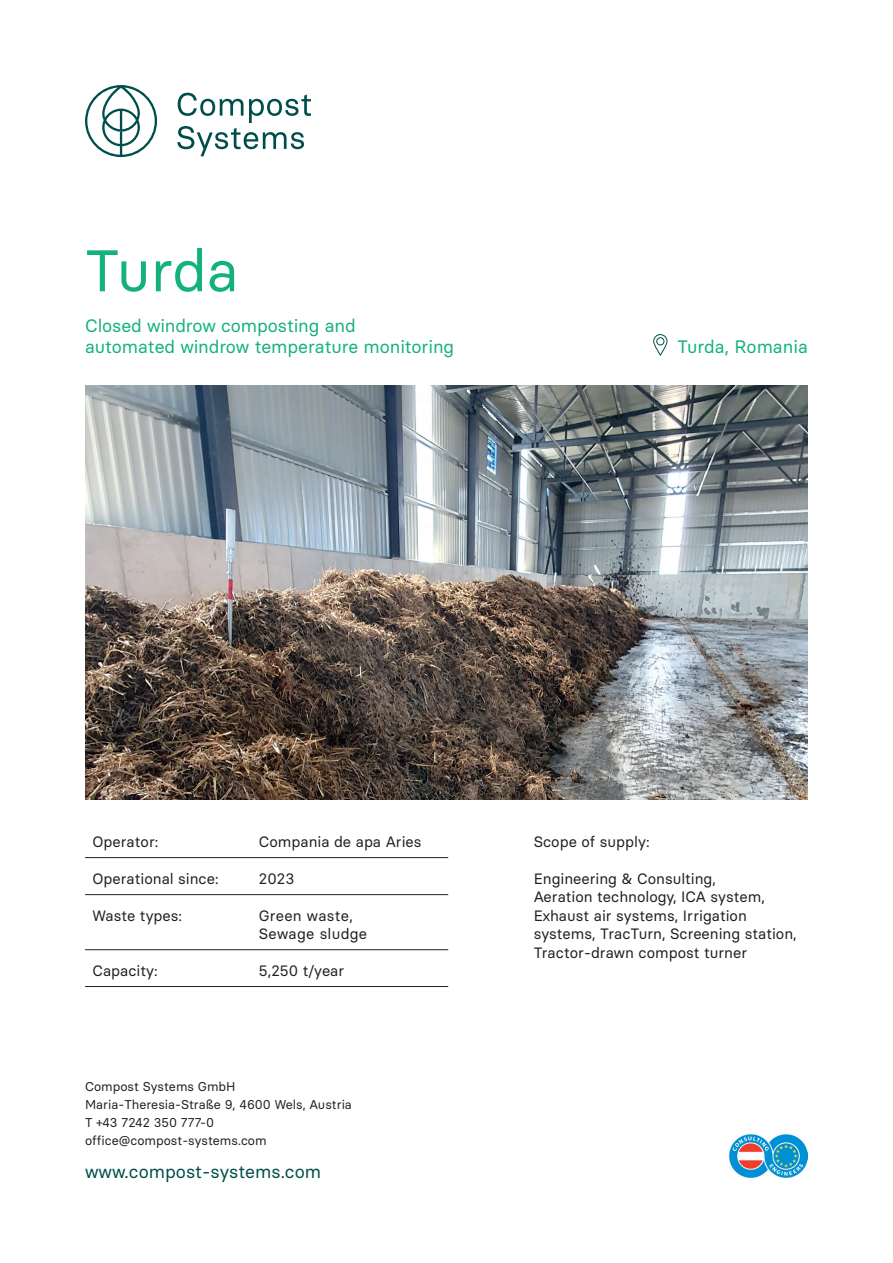
<style>
.page{position:relative;width:893px;height:1263px;background:#fff}
.page>*{position:absolute;margin:0;border:0;box-sizing:border-box;transform-origin:0 0}
.t1{font:58.5px "Basier Circle";letter-spacing:-.01em;color:#13b27b}
.t2{font:18px/21.6px "Basier Circle";letter-spacing:-.005em;color:#13b27b}
.t3{font:18px "Basier Circle";color:#004e4b}
.t4{font:15px/18.5px "Basier Circle";color:#231f20}
.t5{font:15px/18px "Basier Circle";letter-spacing:.02em;color:#231f20}
.t6{font:12.75px/18px "Basier Circle";color:#231f20}
</style>
<div class="page">
<img style="left:85px;top:386px;width:723px;height:414px">
<img style="left:729px;top:1134px;width:79px;height:44px">
<hr style="left:85px;top:857px;width:363px;height:1px;background:#231f20">
<hr style="left:85px;top:894px;width:363px;height:1px;background:#231f20">
<hr style="left:85px;top:949px;width:363px;height:1px;background:#231f20">
<hr style="left:85px;top:986px;width:363px;height:1px;background:#231f20">
<div style="left:653px;top:334px;width:14px;height:22px;border:1px solid #004e4b;border-radius:7px"></div>
<div style="left:656px;top:337px;width:8px;height:8px;border:1px solid #004e4b;border-radius:50%"></div>
<svg style="left:177px;top:93px;width:134px;height:63px"></svg>
<svg style="left:85px;top:85px;width:72px;height:72px"></svg>
<h1 class="t1" style="left:85px;top:234px;width:155px">Turda</h1>
<p class="t2" style="left:85px;top:314px;width:371px">Closed windrow composting and<br>automated windrow temperature monitoring</p>
<p class="t2" style="left:677px;top:336px;width:132px">Turda, Romania</p>
<p class="t4" style="left:92px;top:832px;width:68px">Operator:</p>
<p class="t4" style="left:259px;top:832px;width:164px">Compania de apa Aries</p>
<p class="t4" style="left:92px;top:869px;width:128px">Operational since:</p>
<p class="t4" style="left:259px;top:869px;width:37px">2023</p>
<p class="t4" style="left:92px;top:906px;width:91px">Waste types:</p>
<p class="t5" style="left:259px;top:906px;width:110px">Green waste,<br>Sewage sludge</p>
<p class="t4" style="left:92px;top:961px;width:67px">Capacity:</p>
<p class="t4" style="left:259px;top:961px;width:87px">5,250 t/year</p>
<p class="t6" style="left:85px;top:1077px;width:268px">Compost Systems GmbH<br>Maria-Theresia-Straße 9, 4600 Wels, Austria<br>T +43 7242 350 777-0 office@compost-systems.com</p>
<p class="t3" style="left:85px;top:1160px;width:238px">www.compost-systems.com</p>
<p class="t4" style="left:534px;top:832px;width:117px">Scope of supply:</p>
<p class="t4" style="left:534px;top:869px;width:265px">Engineering &amp; Consulting,<br>Aeration technology, ICA system, Exhaust air systems, Irrigation systems, TracTurn, Screening station, Tractor-drawn compost turner</p>
</div>
